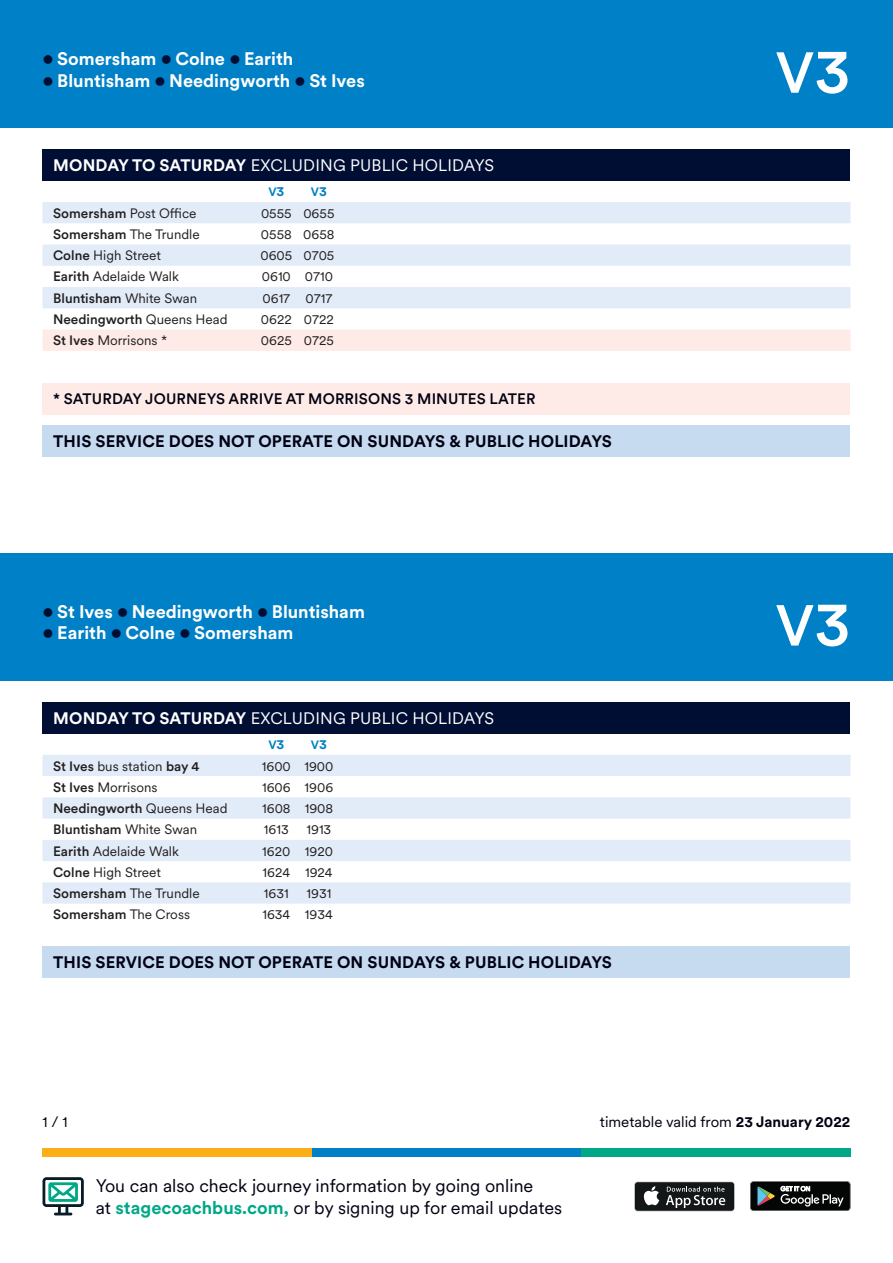
<style>
.page{position:relative;width:893px;height:1263px;background:#fff}
.page>*{position:absolute;margin:0;border:0;box-sizing:border-box;transform-origin:0 0}
.t1{font:500 57px "Stagecoach Circular";color:#fff}
.t2{font:700 18px "Stagecoach Circular";color:#fff}
.t3{font:18px "Stagecoach Circular";color:#000112}
.t4{font:700 16.5px "Stagecoach Circular";letter-spacing:.01em;color:#000112}
.t5{font:16.5px "Stagecoach Circular";letter-spacing:.01em;color:#fff}
.t6{font:500 15px "Stagecoach Circular";letter-spacing:.01em;color:#000112}
.t7{font:15px "Stagecoach Circular";color:#000112}
.t8{font:13.5px "Stagecoach Circular";color:#231f20}
.t9{font:500 13.5px "Stagecoach Circular";color:#231f20}
.t10{font:700 12px "Stagecoach Circular";color:#0080c6}
.s1{color:#000e33}
.s2{font-weight:700}
.s3{font-size:13.5px}
.s4{font-weight:500}
.s5{font-weight:400}
.s6{font-size:63px}
.s7{font-weight:700;color:#00a887}
</style>
<div class="page">
<div style="left:0;top:0;width:893px;height:128px;background:#0080c6"></div>
<div style="left:0;top:553px;width:893px;height:127px;background:#0080c6"></div>
<div style="left:43px;top:1148px;width:269px;height:9px;background:#fbae17"></div>
<div style="left:312px;top:1148px;width:269px;height:9px;background:#0080c6"></div>
<div style="left:581px;top:1148px;width:269px;height:9px;background:#00a887"></div>
<div style="left:43px;top:149px;width:807px;height:32px;background:#000e33"></div>
<svg style="left:43px;top:202px;width:807px;height:106px;fill:#e2ecf8"></svg>
<div style="left:43px;top:330px;width:807px;height:21px;background:#feeae6"></div>
<div style="left:43px;top:702px;width:807px;height:31px;background:#000e33"></div>
<svg style="left:43px;top:755px;width:807px;height:149px;fill:#e2ecf8"></svg>
<svg style="left:43px;top:1177px;width:41px;height:38px"></svg>
<div style="left:635px;top:1182px;width:99px;height:29px;background:#131718;border-radius:3px"></div>
<svg style="left:643px;top:1186px;width:16px;height:19px"></svg>
<svg style="left:666px;top:1186px;width:59px;height:22px"></svg>
<svg style="left:750px;top:1181px;width:100px;height:30px"></svg>
<div style="left:43px;top:383px;width:807px;height:32px;background:#feeae6"></div>
<div style="left:43px;top:425px;width:807px;height:32px;background:#c6daf0"></div>
<div style="left:43px;top:946px;width:807px;height:32px;background:#c6daf0"></div>
<p class="t2" style="left:43px;top:46px;width:252px"><span class="s1">●</span> Somersham <span class="s1">●</span> Colne <span class="s1">●</span> Earith</p>
<p class="t2" style="left:43px;top:68px;width:324px"><span class="s1">●</span> Bluntisham <span class="s1">●</span> Needingworth <span class="s1">●</span> St Ives</p>
<p class="t5" style="left:53px;top:154px;width:443px"><span class="s2">MONDAY TO SATURDAY</span> EXCLUDING PUBLIC HOLIDAYS</p>
<p class="t10" style="left:268px;top:184px;width:18px">V<span class="s3">3</span></p>
<p class="t10" style="left:311px;top:184px;width:18px">V<span class="s3">3</span></p>
<p class="t8" style="left:53px;top:204px;width:145px"><span class="s4">Somersham</span> Post Office</p>
<p class="t8" style="left:261px;top:204px;width:32px">0555</p>
<p class="t8" style="left:303px;top:204px;width:33px">0655</p>
<p class="t8" style="left:53px;top:225px;width:148px"><span class="s4">Somersham</span> The Trundle</p>
<p class="t8" style="left:261px;top:225px;width:32px">0558</p>
<p class="t8" style="left:303px;top:225px;width:33px">0658</p>
<p class="t8" style="left:53px;top:246px;width:109px"><span class="s4">Colne</span> High Street</p>
<p class="t8" style="left:260px;top:246px;width:33px">0605</p>
<p class="t8" style="left:303px;top:246px;width:33px">0705</p>
<p class="t8" style="left:53px;top:268px;width:127px"><span class="s4">Earith</span> Adelaide Walk</p>
<p class="t8" style="left:262px;top:268px;width:31px">0610</p>
<p class="t8" style="left:305px;top:268px;width:30px">0710</p>
<p class="t9" style="left:53px;top:289px;width:146px">Bluntisham <span class="s5">White Swan</span></p>
<p class="t8" style="left:262px;top:289px;width:29px">0617</p>
<p class="t8" style="left:305px;top:289px;width:28px">0717</p>
<p class="t9" style="left:53px;top:310px;width:176px">Needingworth <span class="s5">Queens Head</span></p>
<p class="t8" style="left:261px;top:310px;width:32px">0622</p>
<p class="t8" style="left:304px;top:310px;width:32px">0722</p>
<p class="t8" style="left:53px;top:331px;width:116px"><span class="s4">St Ives</span> Morrisons *</p>
<p class="t8" style="left:261px;top:331px;width:33px">0625</p>
<p class="t8" style="left:304px;top:331px;width:32px">0725</p>
<p class="t6" style="left:53px;top:389px;width:484px">* SATURDAY JOURNEYS ARRIVE AT MORRISONS 3 MINUTES LATER</p>
<p class="t4" style="left:53px;top:430px;width:560px">THIS SERVICE DOES NOT OPERATE ON SUNDAYS &amp; PUBLIC HOLIDAYS</p>
<p class="t2" style="left:43px;top:599px;width:324px"><span class="s1">●</span> St Ives <span class="s1">●</span> Needingworth <span class="s1">●</span> Bluntisham</p>
<p class="t2" style="left:43px;top:621px;width:252px"><span class="s1">●</span> Earith <span class="s1">●</span> Colne <span class="s1">●</span> Somersham</p>
<p class="t5" style="left:53px;top:707px;width:443px"><span class="s2">MONDAY TO SATURDAY</span> EXCLUDING PUBLIC HOLIDAYS</p>
<p class="t10" style="left:268px;top:737px;width:18px">V<span class="s3">3</span></p>
<p class="t10" style="left:311px;top:737px;width:18px">V<span class="s3">3</span></p>
<p class="t9" style="left:53px;top:756px;width:148px">St Ives <span class="s5">bus station</span> bay 4</p>
<p class="t8" style="left:262px;top:757px;width:31px">1600</p>
<p class="t8" style="left:304px;top:757px;width:31px">1900</p>
<p class="t8" style="left:53px;top:778px;width:106px"><span class="s4">St Ives</span> Morrisons</p>
<p class="t8" style="left:262px;top:778px;width:30px">1606</p>
<p class="t8" style="left:305px;top:778px;width:30px">1906</p>
<p class="t9" style="left:53px;top:799px;width:176px">Needingworth <span class="s5">Queens Head</span></p>
<p class="t8" style="left:262px;top:799px;width:30px">1608</p>
<p class="t8" style="left:305px;top:799px;width:30px">1908</p>
<p class="t9" style="left:53px;top:820px;width:146px">Bluntisham <span class="s5">White Swan</span></p>
<p class="t8" style="left:264px;top:820px;width:26px">1613</p>
<p class="t8" style="left:306px;top:820px;width:26px">1913</p>
<p class="t8" style="left:53px;top:842px;width:127px"><span class="s4">Earith</span> Adelaide Walk</p>
<p class="t8" style="left:262px;top:842px;width:30px">1620</p>
<p class="t8" style="left:305px;top:842px;width:30px">1920</p>
<p class="t8" style="left:53px;top:863px;width:109px"><span class="s4">Colne</span> High Street</p>
<p class="t8" style="left:263px;top:863px;width:29px">1624</p>
<p class="t8" style="left:305px;top:863px;width:29px">1924</p>
<p class="t8" style="left:53px;top:884px;width:148px"><span class="s4">Somersham</span> The Trundle</p>
<p class="t8" style="left:264px;top:884px;width:26px">1631</p>
<p class="t8" style="left:306px;top:884px;width:26px">1931</p>
<p class="t9" style="left:53px;top:905px;width:138px">Somersham <span class="s5">The Cross</span></p>
<p class="t8" style="left:262px;top:905px;width:29px">1634</p>
<p class="t8" style="left:305px;top:905px;width:29px">1934</p>
<p class="t4" style="left:53px;top:951px;width:560px">THIS SERVICE DOES NOT OPERATE ON SUNDAYS &amp; PUBLIC HOLIDAYS</p>
<p class="t1" style="left:775px;top:34px;width:77px">V<span class="s6">3</span></p>
<p class="t1" style="left:775px;top:587px;width:77px">V<span class="s6">3</span></p>
<p class="t7" style="left:43px;top:1112px;width:27px">1 / 1</p>
<p class="t7" style="left:600px;top:1112px;width:252px">timetable valid from <span class="s2">23 January 2022</span></p>
<p class="t3" style="left:96px;top:1174px;width:439px">You can also check journey information by going online</p>
<p class="t3" style="left:96px;top:1195px;width:468px">at <span class="s7">stagecoachbus.com,</span> or by signing up for email updates</p>
</div>
